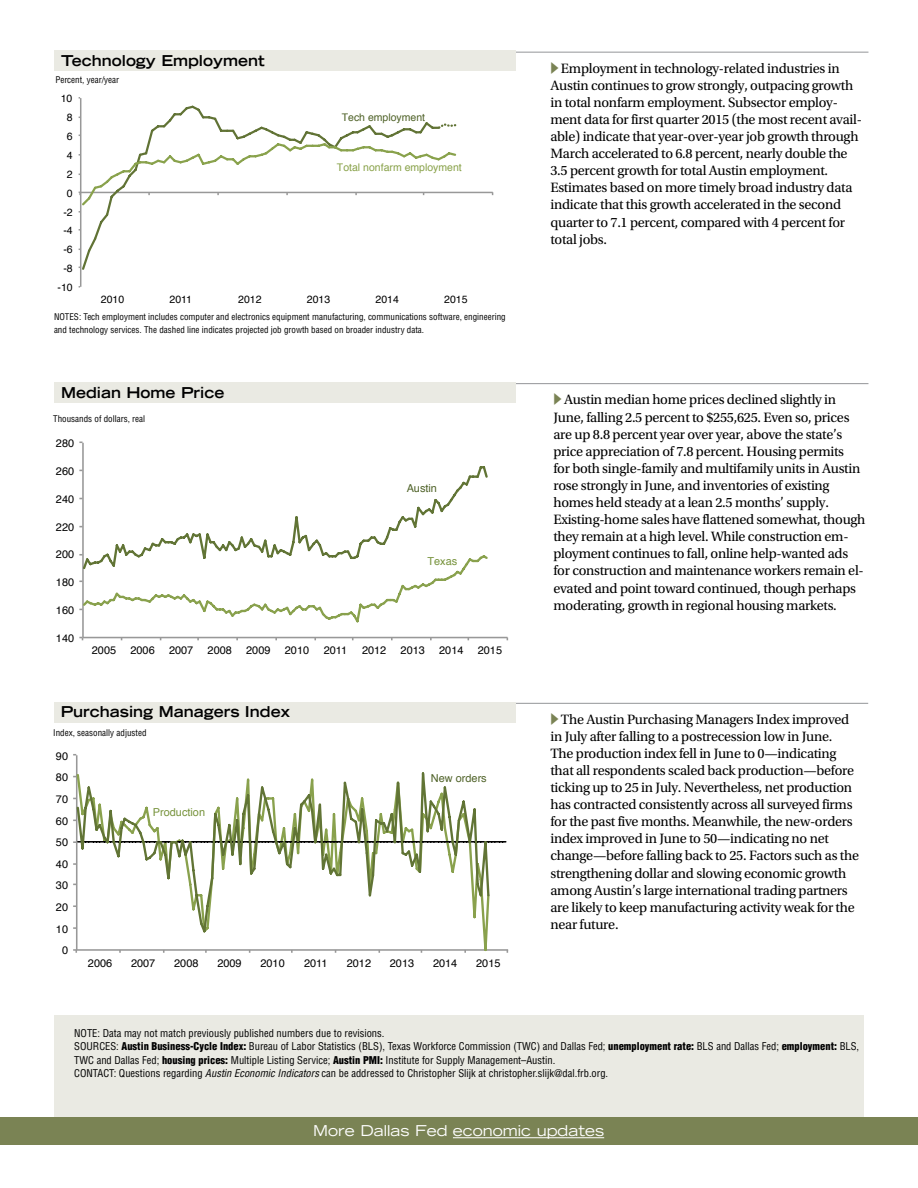
<style>
.page{position:relative;width:918px;height:1188px;background:#fff}
.page>*{position:absolute;margin:0;border:0;box-sizing:border-box;transform-origin:0 0}
.t1{font:700 expanded 15px "Trade Gothic LT Std";color:#000}
.t2{font:expanded 15px "Trade Gothic LT Std";color:#fff}
.t3{font:14.25px/17.1px "Utopia Std";letter-spacing:-.02em;color:#000}
.t4{font:10.95px "Helvetica";color:#000}
.t5{font:10.95px "Helvetica";color:#77933c}
.t6{font:10.95px "Helvetica";color:#4f6228}
.t7{font:condensed 10.5px/13.5px "Helvetica LT Std";color:#000}
.t8{font:10.5px "Helvetica";color:#000}
.t9{font:10.5px "Helvetica";color:#89a24a}
.t10{font:10.5px "Helvetica";color:#4f6228}
.t11{font:condensed 9px/13.5px "Helvetica LT Std";color:#000}
.s1{font-weight:900}
.s2{font-style:italic}
</style>
<div class="page">
<div style="left:54px;top:1016px;width:810px;height:115px;background:#eaeae3"></div>
<div style="left:0;top:1117px;width:918px;height:28px;background:#7a8354"></div>
<hr style="left:453px;top:1137px;width:151px;height:1px;background:#fff">
<hr style="left:60px;top:52px;width:808px;height:1px;background:#939598">
<div style="left:54px;top:51px;width:462px;height:20px;background:#eaeae3"></div>
<hr style="left:76px;top:755px;width:2px;height:195px;background:#989898">
<hr style="left:77px;top:949px;width:431px;height:2px;background:#989898">
<svg style="left:75px;top:934px;width:416px;height:17px"></svg>
<svg style="left:73px;top:841px;width:433px;height:2px"></svg>
<svg style="left:75px;top:771px;width:416px;height:163px"></svg>
<hr style="left:60px;top:383px;width:808px;height:1px;background:#939598">
<hr style="left:60px;top:703px;width:808px;height:1px;background:#939598">
<div style="left:54px;top:382px;width:462px;height:21px;background:#eaeae3"></div>
<div style="left:54px;top:702px;width:461px;height:20px;background:#eaeae3"></div>
<hr style="left:82px;top:443px;width:2px;height:195px;background:#989898">
<hr style="left:83px;top:637px;width:424px;height:1px;background:#989898">
<svg style="left:81px;top:464px;width:407px;height:89px"></svg>
<svg style="left:79px;top:553px;width:409px;height:71px"></svg>
<hr style="left:80px;top:98px;width:1px;height:189px;background:#989898">
<hr style="left:81px;top:192px;width:412px;height:1px;background:#989898">
<svg style="left:81px;top:104px;width:131px;height:168px"></svg>
<svg style="left:79px;top:117px;width:379px;height:96px"></svg>
<p class="t1" style="left:61px;top:51px;width:205px">Technology Employment</p>
<p class="t11" style="left:56px;top:73px;width:65px">Percent, year/year</p>
<p class="t8" style="left:61px;top:91px;width:13px">10</p>
<p class="t8" style="left:67px;top:109px;width:7px">8</p>
<p class="t8" style="left:67px;top:128px;width:7px">6</p>
<p class="t8" style="left:67px;top:147px;width:7px">4</p>
<p class="t8" style="left:67px;top:166px;width:7px">2</p>
<p class="t8" style="left:67px;top:185px;width:7px">0</p>
<p class="t8" style="left:63px;top:204px;width:11px">-2</p>
<p class="t8" style="left:63px;top:223px;width:11px">-4</p>
<p class="t8" style="left:63px;top:241px;width:11px">-6</p>
<p class="t8" style="left:63px;top:260px;width:11px">-8</p>
<p class="t8" style="left:58px;top:279px;width:17px">-10</p>
<p class="t10" style="left:342px;top:109px;width:85px">Tech employment</p>
<p class="t9" style="left:337px;top:160px;width:126px">Total nonfarm employment</p>
<p class="t8" style="left:101px;top:291px;width:25px">2010</p>
<p class="t8" style="left:170px;top:291px;width:24px">2011</p>
<p class="t8" style="left:238px;top:291px;width:25px">2012</p>
<p class="t8" style="left:307px;top:291px;width:25px">2013</p>
<p class="t8" style="left:376px;top:291px;width:25px">2014</p>
<p class="t8" style="left:444px;top:291px;width:25px">2015</p>
<p class="t11" style="left:54px;top:310px;width:453px">NOTES: Tech employment includes computer and electronics equipment manufacturing, communications software, engineering and technology services. The dashed line indicates projected job growth based on broader industry data.</p>
<p class="t1" style="left:61px;top:383px;width:165px">Median Home Price</p>
<p class="t11" style="left:53px;top:412px;width:93px">Thousands of dollars, real</p>
<p class="t4" style="left:56px;top:435px;width:20px">280</p>
<p class="t4" style="left:56px;top:463px;width:20px">260</p>
<p class="t4" style="left:56px;top:491px;width:20px">240</p>
<p class="t4" style="left:56px;top:518px;width:20px">220</p>
<p class="t4" style="left:56px;top:546px;width:20px">200</p>
<p class="t4" style="left:56px;top:574px;width:20px">180</p>
<p class="t4" style="left:56px;top:602px;width:20px">160</p>
<p class="t4" style="left:56px;top:630px;width:20px">140</p>
<p class="t6" style="left:407px;top:479px;width:32px">Austin</p>
<p class="t5" style="left:428px;top:552px;width:31px">Texas</p>
<p class="t4" style="left:92px;top:642px;width:26px">2005</p>
<p class="t4" style="left:130px;top:642px;width:26px">2006</p>
<p class="t4" style="left:169px;top:642px;width:26px">2007</p>
<p class="t4" style="left:208px;top:642px;width:26px">2008</p>
<p class="t4" style="left:246px;top:642px;width:26px">2009</p>
<p class="t4" style="left:285px;top:642px;width:26px">2010</p>
<p class="t4" style="left:324px;top:642px;width:25px">2011</p>
<p class="t4" style="left:362px;top:642px;width:26px">2012</p>
<p class="t4" style="left:401px;top:642px;width:26px">2013</p>
<p class="t4" style="left:439px;top:642px;width:26px">2014</p>
<p class="t4" style="left:478px;top:642px;width:26px">2015</p>
<p class="t1" style="left:61px;top:702px;width:231px">Purchasing Managers Index</p>
<p class="t11" style="left:53px;top:726px;width:95px">Index, seasonally adjusted</p>
<p class="t4" style="left:56px;top:747px;width:14px">90</p>
<p class="t4" style="left:56px;top:769px;width:14px">80</p>
<p class="t4" style="left:56px;top:791px;width:14px">70</p>
<p class="t4" style="left:56px;top:812px;width:14px">60</p>
<p class="t4" style="left:56px;top:834px;width:14px">50</p>
<p class="t4" style="left:56px;top:856px;width:14px">40</p>
<p class="t4" style="left:56px;top:877px;width:14px">30</p>
<p class="t4" style="left:56px;top:899px;width:14px">20</p>
<p class="t4" style="left:56px;top:920px;width:14px">10</p>
<p class="t4" style="left:62px;top:942px;width:8px">0</p>
<p class="t5" style="left:153px;top:804px;width:54px">Production</p>
<p class="t6" style="left:431px;top:770px;width:57px">New orders</p>
<p class="t4" style="left:88px;top:954px;width:26px">2006</p>
<p class="t4" style="left:131px;top:954px;width:26px">2007</p>
<p class="t4" style="left:174px;top:954px;width:26px">2008</p>
<p class="t4" style="left:217px;top:954px;width:26px">2009</p>
<p class="t4" style="left:260px;top:954px;width:26px">2010</p>
<p class="t4" style="left:304px;top:954px;width:25px">2011</p>
<p class="t4" style="left:347px;top:954px;width:26px">2012</p>
<p class="t4" style="left:390px;top:954px;width:26px">2013</p>
<p class="t4" style="left:433px;top:954px;width:26px">2014</p>
<p class="t4" style="left:476px;top:954px;width:26px">2015</p>
<p class="t3" style="left:550px;top:60px;width:313px;text-indent:11px">Employment in technology-related industries in Austin continues to grow strongly, outpacing growth in total nonfarm employment. Subsector employ&shy;ment data for first quarter 2015 (the most recent avail&shy;able) indicate that year-over-year job growth through March accelerated to 6.8 percent, nearly double the 3.5 percent growth for total Austin employment.<br>Estimates based on more timely broad industry data indicate that this growth accelerated in the second quarter to 7.1 percent, compared with 4 percent for total jobs.</p>
<p class="t3" style="left:553px;top:392px;width:313px;text-indent:11px">Austin median home prices declined slightly in June, falling 2.5 percent to $255,625. Even so, prices are up 8.8 percent year over year, above the state’s price appreciation of 7.8 percent. Housing permits<br>for both single-family and multifamily units in Austin rose strongly in June, and inventories of existing homes held steady at a lean 2.5 months’ supply.<br>Existing-home sales have flattened somewhat, though they remain at a high level. While construction em&shy;ployment continues to fall, online help-wanted ads for construction and maintenance workers remain el&shy;evated and point toward continued, though perhaps moderating, growth in regional housing markets.</p>
<p class="t3" style="left:550px;top:711px;width:310px;text-indent:11px">The Austin Purchasing Managers Index improved in July after falling to a postrecession low in June.<br>The production index fell in June to 0—indicating that all respondents scaled back production—before ticking up to 25 in July. Nevertheless, net production has contracted consistently across all surveyed firms for the past five months. Meanwhile, the new-orders index improved in June to 50—indicating no net change—before falling back to 25. Factors such as the strengthening dollar and slowing economic growth among Austin’s large international trading partners are likely to keep manufacturing activity weak for the near future.</p>
<p class="t7" style="left:74px;top:1026px;width:787px">NOTE: Data may not match previously published numbers due to revisions.<br>SOURCES: <span class="s1">Austin Business-Cycle Index:</span> Bureau of Labor Statistics (BLS), Texas Workforce Commission (TWC) and Dallas Fed; <span class="s1">unemployment rate:</span> BLS and Dallas Fed; <span class="s1">employment:</span> BLS, TWC and Dallas Fed; <span class="s1">housing prices:</span> Multiple Listing Service; <span class="s1">Austin PMI:</span> Institute for Supply Management–Austin.<br>CONTACT: Questions regarding <span class="s2">Austin Economic Indicators</span> can be addressed to Christopher Slijk at christopher.slijk@dal.frb.org.</p>
<p class="t2" style="left:313px;top:1121px;width:292px">More Dallas Fed economic updates</p>
</div>
